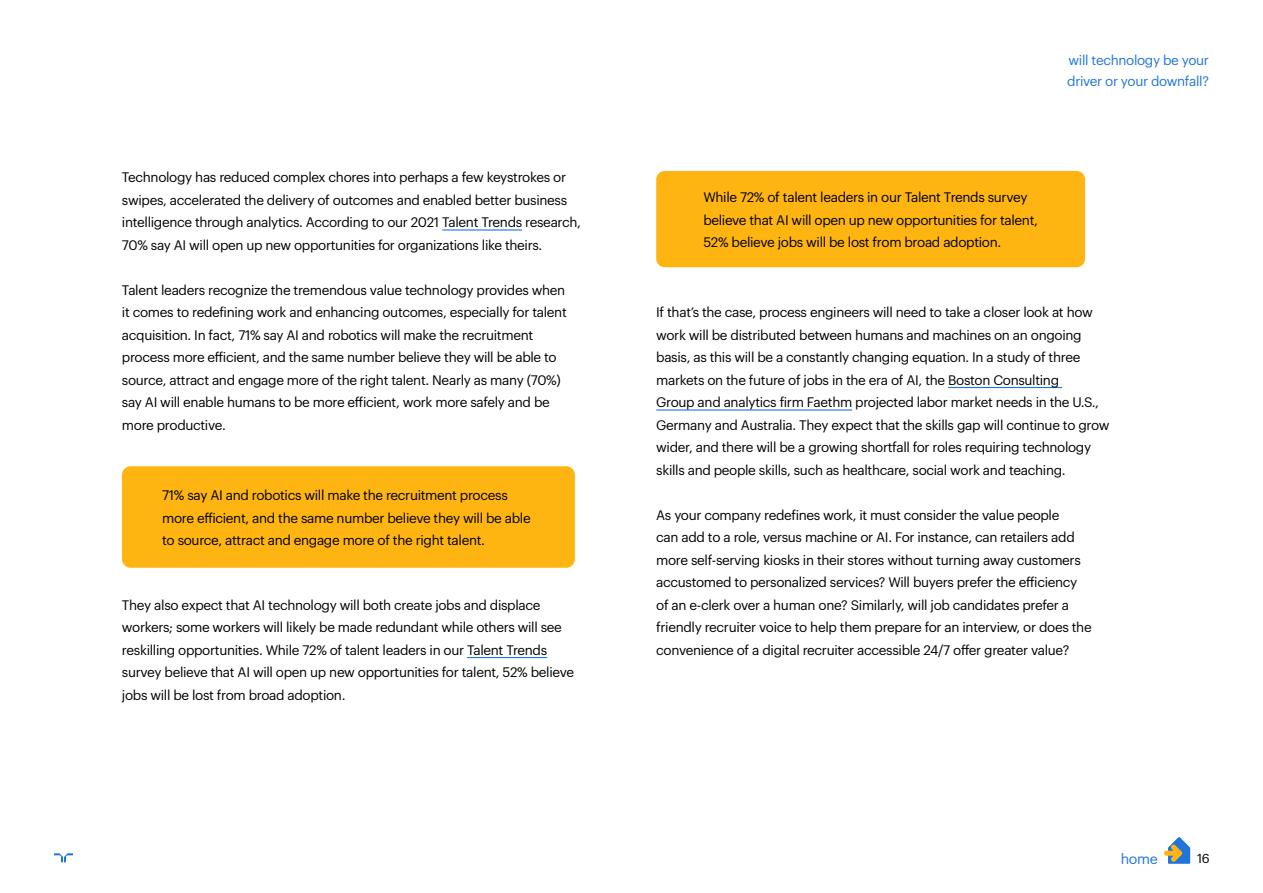
<style>
.page{position:relative;width:1263px;height:893px;background:#fff}
.page>*{position:absolute;margin:0;border:0;box-sizing:border-box;transform-origin:0 0}
.t1{font:14.25px "Graphik LCG";color:#2175d9}
.t2{font:13.5px/22.5px "Graphik LCG";letter-spacing:-.025em;color:#000}
.t3{font:13.5px/21px "Graphik LCG";letter-spacing:-.025em;color:#2175d9}
.t4{font:12.75px "Graphik LCG";color:#000}
</style>
<div class="page">
<hr style="left:948px;top:387px;width:114px;height:1px;background:#2175d9">
<hr style="left:656px;top:409px;width:196px;height:2px;background:#2175d9">
<svg style="left:54px;top:853px;width:19px;height:9px"></svg>
<hr style="left:442px;top:229px;width:80px;height:2px;background:#2175d9">
<hr style="left:467px;top:657px;width:80px;height:1px;background:#2175d9">
<div style="left:122px;top:466px;width:453px;height:102px;background:#ffb511;border-radius:9px"></div>
<div style="left:656px;top:171px;width:429px;height:96px;background:#ffb511;border-radius:9px"></div>
<svg style="left:1164px;top:837px;width:26px;height:27px"></svg>
<p class="t2" style="left:122px;top:165px;width:461px">Technology has reduced complex chores into perhaps a few keystrokes or swipes, accelerated the delivery of outcomes and enabled better business intelligence through analytics. According to our 2021 Talent Trends research, 70% say AI will open up new opportunities for organizations like theirs.</p>
<p class="t2" style="left:122px;top:277px;width:446px">Talent leaders recognize the tremendous value technology provides when it comes to redefining work and enhancing outcomes, especially for talent acquisition. In fact, 71% say AI and robotics will make the recruitment process more efficient, and the same number believe they will be able to source, attract and engage more of the right talent. Nearly as many (70%) say AI will enable humans to be more efficient, work more safely and be more productive.</p>
<p class="t2" style="left:162px;top:483px;width:370px">71% say AI and robotics will make the recruitment process more efficient, and the same number believe they will be able to source, attract and engage more of the right talent.</p>
<p class="t2" style="left:122px;top:592px;width:454px">They also expect that AI technology will both create jobs and displace workers; some workers will likely be made redundant while others will see reskilling opportunities. While 72% of talent leaders in our Talent Trends survey believe that AI will open up new opportunities for talent, 52% believe jobs will be lost from broad adoption.</p>
<p class="t3" style="left:1067px;top:49px;width:143px">will technology be your driver or your downfall?</p>
<p class="t2" style="left:703px;top:185px;width:336px">While 72% of talent leaders in our Talent Trends survey believe that AI will open up new opportunities for talent,<br>52% believe jobs will be lost from broad adoption.</p>
<p class="t2" style="left:656px;top:300px;width:455px">If that’s the case, process engineers will need to take a closer look at how work will be distributed between humans and machines on an ongoing basis, as this will be a constantly changing equation. In a study of three markets on the future of jobs in the era of AI, the Boston Consulting<br>Group and analytics firm Faethm projected labor market needs in the U.S., Germany and Australia. They expect that the skills gap will continue to grow wider, and there will be a growing shortfall for roles requiring technology skills and people skills, such as healthcare, social work and teaching.</p>
<p class="t2" style="left:656px;top:502px;width:437px">As your company redefines work, it must consider the value people<br>can add to a role, versus machine or AI. For instance, can retailers add more self-serving kiosks in their stores without turning away customers accustomed to personalized services? Will buyers prefer the efficiency of an e-clerk over a human one? Similarly, will job candidates prefer a friendly recruiter voice to help them prepare for an interview, or does the convenience of a digital recruiter accessible 24/7 offer greater value?</p>
<p class="t1" style="left:1121px;top:848px;width:39px">home</p>
<p class="t4" style="left:1197px;top:849px;width:14px">16</p>
</div>
